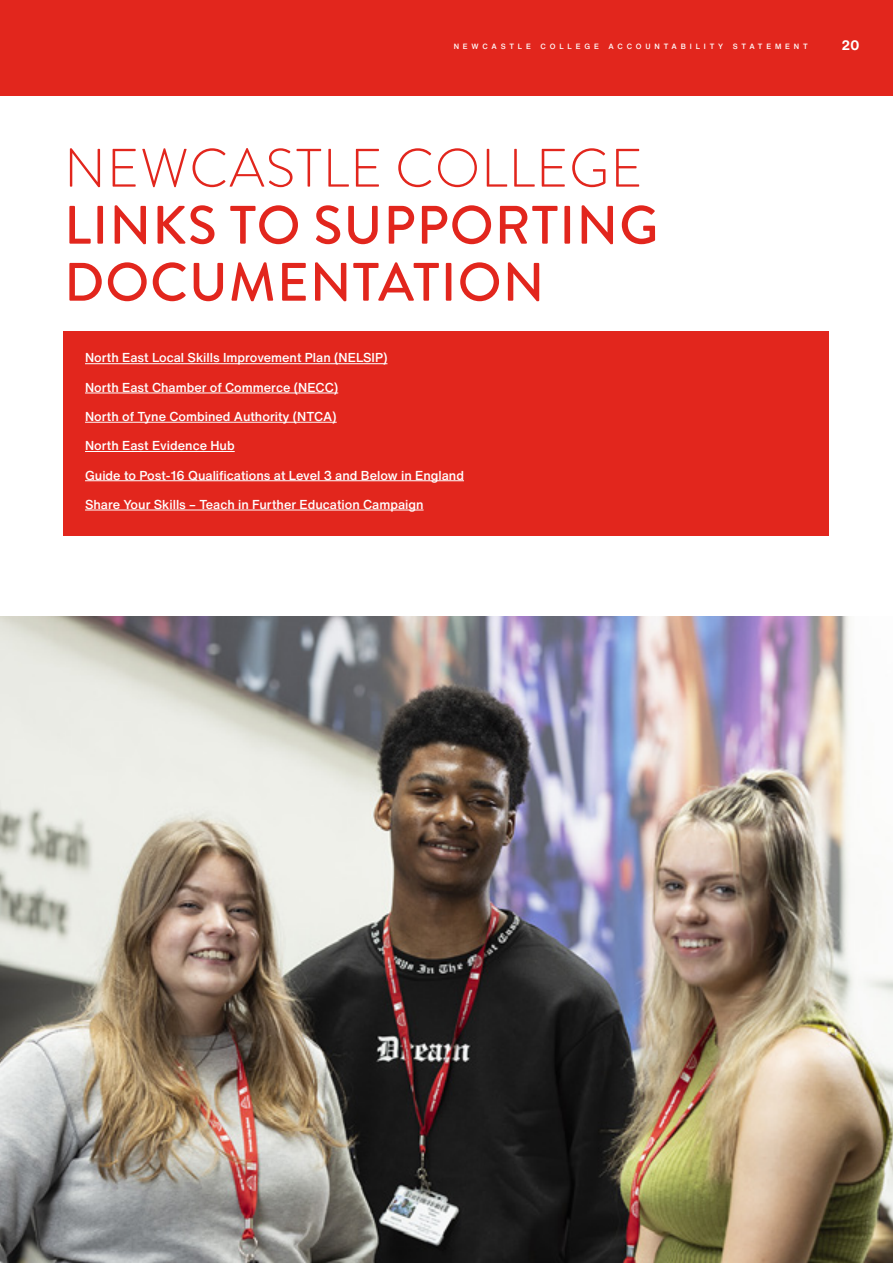
<style>
.page{position:relative;width:893px;height:1263px;background:#fff}
.page>*{position:absolute;margin:0;border:0;box-sizing:border-box;transform-origin:0 0}
.t1{font:500 54px/57px "Brandon Grotesque";letter-spacing:.02em;color:#e2261d}
.t2{font:300 54px "Brandon Grotesque";letter-spacing:.02em;color:#e2261d}
.t3{font:700 13.5px "Helvetica Now Text";color:#fff}
.t4{font:500 12.75px "Helvetica Now Text";color:#fff}
.t5{font:500 7.5px "Helvetica Now Text";letter-spacing:.51em;color:#fff}
</style>
<div class="page">
<div style="left:0;top:0;width:893px;height:96px;background:#e2261d"></div>
<div style="left:64px;top:332px;width:765px;height:204px;background:#e2261d"></div>
<hr style="left:85px;top:363px;width:302px;height:1px;background:#fff">
<hr style="left:85px;top:393px;width:253px;height:1px;background:#fff">
<hr style="left:85px;top:422px;width:252px;height:1px;background:#fff">
<hr style="left:85px;top:451px;width:150px;height:1px;background:#fff">
<hr style="left:85px;top:480px;width:379px;height:1px;background:#fff">
<hr style="left:85px;top:510px;width:339px;height:1px;background:#fff">
<img style="left:0;top:617px;width:893px;height:646px">
<p class="t5" style="left:454px;top:41px;width:79px">NEWCASTLE</p>
<p class="t5" style="left:541px;top:41px;width:60px">COLLEGE</p>
<p class="t5" style="left:608px;top:41px;width:116px">ACCOUNTABILITY</p>
<p class="t5" style="left:733px;top:41px;width:77px">STATEMENT</p>
<p class="t3" style="left:841px;top:36px;width:19px">20</p>
<h1 class="t2" style="left:64px;top:131px;width:580px">NEWCASTLE COLLEGE</h1>
<h1 class="t1" style="left:64px;top:197px;width:596px">LINKS TO SUPPORTING<br>DOCUMENTATION</h1>
<p class="t4" style="left:85px;top:348px;width:304px">North East Local Skills Improvement Plan (NELSIP)</p>
<p class="t4" style="left:85px;top:378px;width:255px">North East Chamber of Commerce (NECC)</p>
<p class="t4" style="left:85px;top:407px;width:253px">North of Tyne Combined Authority (NTCA)</p>
<p class="t4" style="left:85px;top:436px;width:151px">North East Evidence Hub</p>
<p class="t4" style="left:85px;top:465px;width:380px">Guide to Post-16 Qualifications at Level 3 and Below in England</p>
<p class="t4" style="left:85px;top:495px;width:340px">Share Your Skills – Teach in Further Education Campaign</p>
</div>
